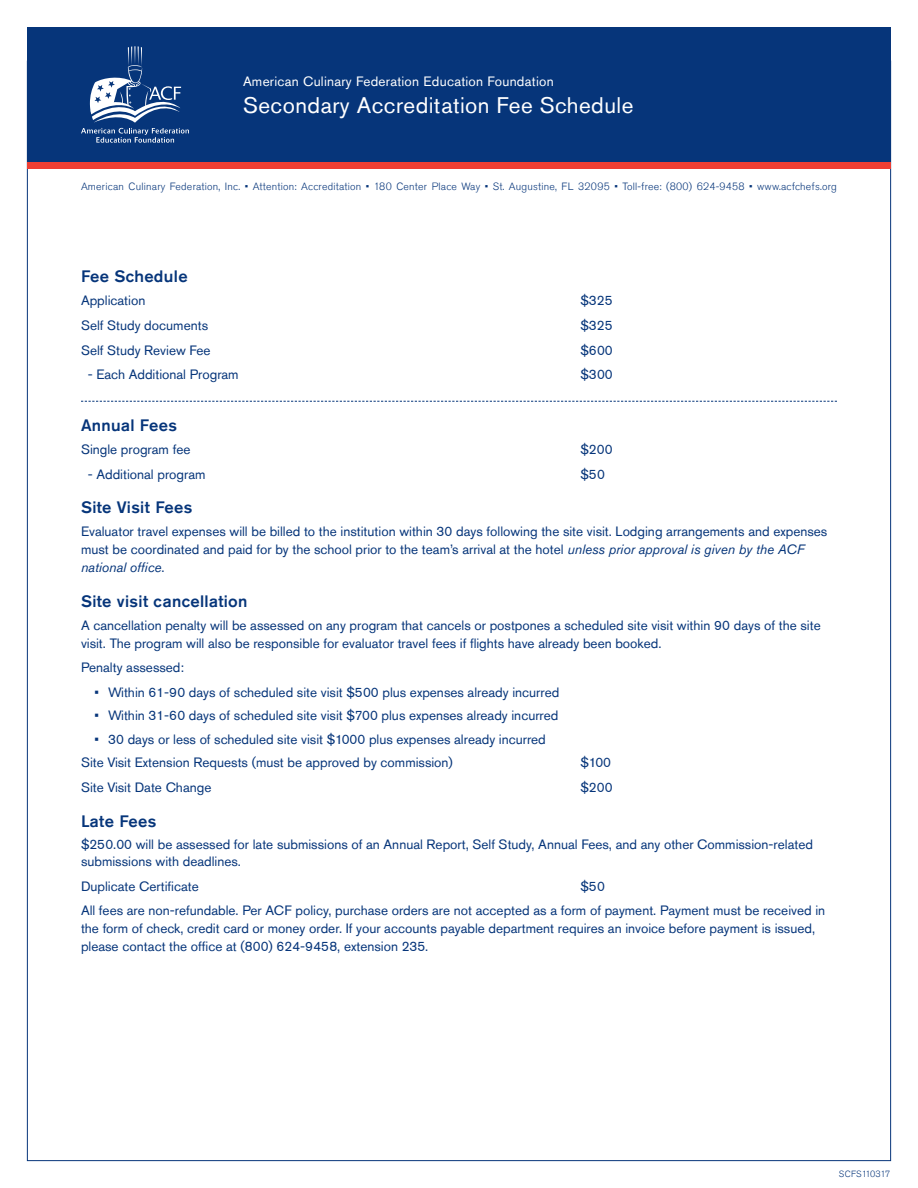
<style>
.page{position:relative;width:918px;height:1188px;background:#fff}
.page>*{position:absolute;margin:0;border:0;box-sizing:border-box;transform-origin:0 0}
.t1{font:22.5px "Akzidenz Grotesk Std";letter-spacing:.02em;color:#fff}
.t2{font:500 16.5px "Akzidenz Grotesk Std";letter-spacing:.02em;color:#06357a}
.t3{font:13.5px/18px "Akzidenz Grotesk Std";color:#06357a}
.t4{font:13.5px "Akzidenz Grotesk Std";letter-spacing:.02em;color:#fff}
.t5{font:300 10.5px "Akzidenz Grotesk Std";letter-spacing:.02em;color:#06357a}
.t6{font:300 9px "Akzidenz Grotesk Std";letter-spacing:.02em;color:#06357a}
.s1{font-style:italic}
</style>
<div class="page">
<div style="left:27px;top:27px;width:864px;height:135px;background:#06357a"></div>
<svg style="left:81px;top:46px;width:108px;height:97px"></svg>
<div style="left:27px;top:162px;width:864px;height:7px;background:#ef3e33"></div>
<svg style="left:81px;top:401px;width:756px;height:1px"></svg>
<p class="t4" style="left:243px;top:73px;width:312px">American Culinary Federation Education Foundation</p>
<h1 class="t1" style="left:243px;top:92px;width:392px">Secondary Accreditation Fee Schedule</h1>
<p class="t5" style="left:81px;top:181px;width:757px">American Culinary Federation, Inc. • Attention: Accreditation • 180 Center Place Way • St. Augustine, FL 32095 • Toll-free: (800) 624-9458 • www.acfchefs.org</p>
<p class="t2" style="left:81px;top:266px;width:108px">Fee Schedule</p>
<p class="t3" style="left:81px;top:291px;width:66px">Application</p>
<p class="t3" style="left:580px;top:291px;width:34px">$325</p>
<p class="t3" style="left:81px;top:316px;width:129px">Self Study documents</p>
<p class="t3" style="left:580px;top:316px;width:34px">$325</p>
<p class="t3" style="left:81px;top:341px;width:131px">Self Study Review Fee</p>
<p class="t3" style="left:580px;top:341px;width:34px">$600</p>
<p class="t3" style="left:88px;top:366px;width:152px">- Each Additional Program</p>
<p class="t3" style="left:580px;top:366px;width:34px">$300</p>
<p class="t2" style="left:81px;top:415px;width:98px">Annual Fees</p>
<p class="t3" style="left:81px;top:440px;width:111px">Single program fee</p>
<p class="t3" style="left:580px;top:440px;width:34px">$200</p>
<p class="t3" style="left:88px;top:465px;width:119px">- Additional program</p>
<p class="t3" style="left:580px;top:465px;width:26px">$50</p>
<p class="t2" style="left:81px;top:497px;width:113px">Site Visit Fees</p>
<p class="t3" style="left:81px;top:522px;width:748px">Evaluator travel expenses will be billed to the institution within 30 days following the site visit. Lodging arrangements and expenses must be coordinated and paid for by the school prior to the team’s arrival at the hotel <span class="s1">unless prior approval is given by the ACF national office</span>.</p>
<p class="t2" style="left:81px;top:591px;width:168px">Site visit cancellation</p>
<p class="t3" style="left:81px;top:616px;width:741px">A cancellation penalty will be assessed on any program that cancels or postpones a scheduled site visit within 90 days of the site visit. The program will also be responsible for evaluator travel fees if flights have already been booked.</p>
<p class="t3" style="left:81px;top:659px;width:105px">Penalty assessed:</p>
<p class="t3" style="left:94px;top:683px;width:466px">• Within 61-90 days of scheduled site visit $500 plus expenses already incurred</p>
<p class="t3" style="left:94px;top:707px;width:465px">• Within 31-60 days of scheduled site visit $700 plus expenses already incurred</p>
<p class="t3" style="left:81px;top:727px;width:466px;line-height:23.4px;text-indent:14px">• 30 days or less of scheduled site visit $1000 plus expenses already incurred<br>Site Visit Extension Requests (must be approved by commission)</p>
<p class="t3" style="left:580px;top:753px;width:32px">$100</p>
<p class="t3" style="left:81px;top:778px;width:132px">Site Visit Date Change</p>
<p class="t3" style="left:580px;top:778px;width:34px">$200</p>
<p class="t2" style="left:81px;top:811px;width:77px">Late Fees</p>
<p class="t3" style="left:81px;top:835px;width:733px;line-height:17.2px">$250.00 will be assessed for late submissions of an Annual Report, Self Study, Annual Fees, and any other Commission-related submissions with deadlines.</p>
<p class="t3" style="left:81px;top:877px;width:119px">Duplicate Certificate</p>
<p class="t3" style="left:81px;top:873px;width:746px;line-height:24.8px;text-indent:500px">$50<br>All fees are non-refundable. Per ACF policy, purchase orders are not accepted as a form of payment. Payment must be received in</p>
<p class="t3" style="left:81px;top:920px;width:736px">the form of check, credit card or money order. If your accounts payable department requires an invoice before payment is issued, please contact the office at (800) 624-9458, extension 235.</p>
<p class="t6" style="left:839px;top:1169px;width:53px">SCFS110317</p>
</div>
